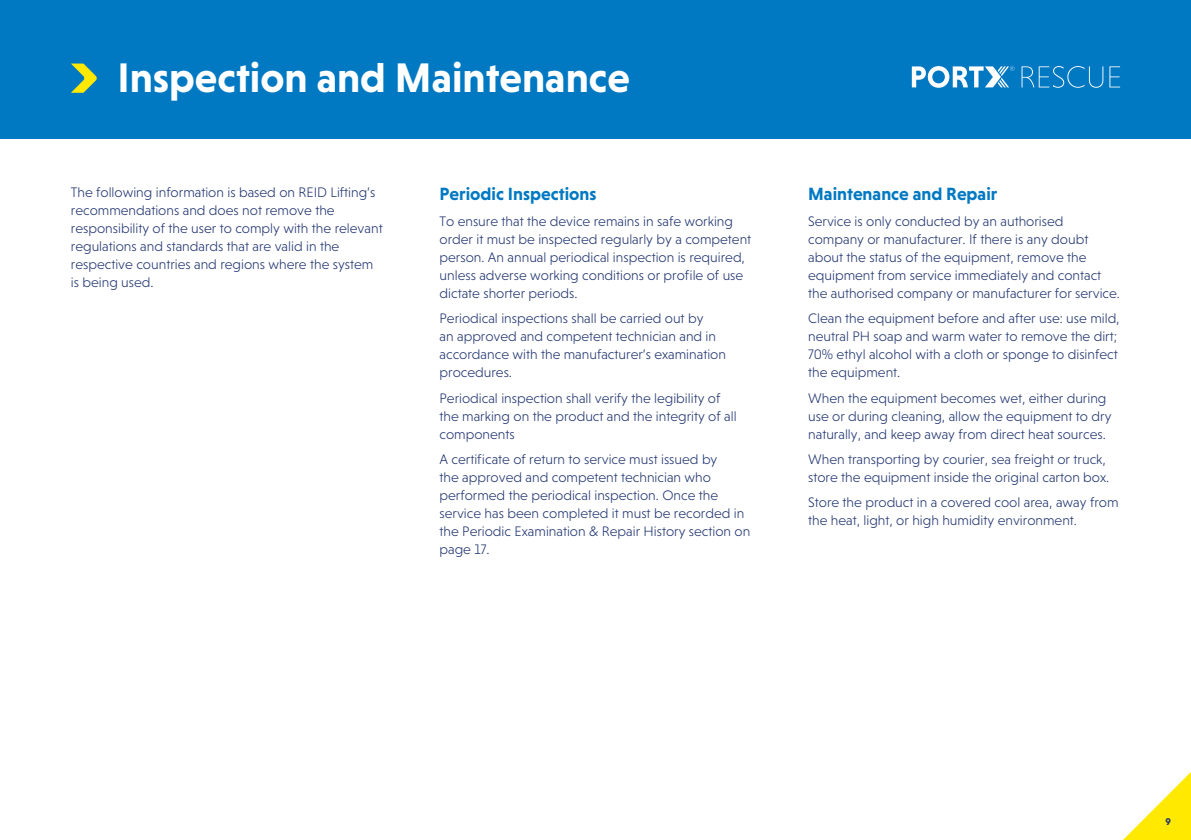
<style>
.page{position:relative;width:1191px;height:840px;background:#fff}
.page>*{position:absolute;margin:0;border:0;box-sizing:border-box;transform-origin:0 0}
.t1{font:700 42px "Niveau Grotesk";color:#fff}
.t2{font:700 18px "Niveau Grotesk";color:#0079c2}
.t3{font:300 14px/18px "Niveau Grotesk";color:#213570}
.t4{font:700 10px "Niveau Grotesk";color:#213570}
</style>
<div class="page">
<div style="left:0;top:0;width:1191px;height:138px;background:#0079c2"></div>
<svg style="left:1124px;top:772px;width:67px;height:67px"></svg>
<svg style="left:912px;top:66px;width:102px;height:22px"></svg>
<svg style="left:1021px;top:66px;width:82px;height:22px"></svg>
<svg style="left:1109px;top:66px;width:11px;height:21px"></svg>
<svg style="left:71px;top:63px;width:26px;height:30px"></svg>
<h1 class="t1" style="left:117px;top:54px;width:514px">Inspection and Maintenance</h1>
<p class="t3" style="left:71px;top:183px;width:313px">The following information is based on REID Lifting’s recommendations and does not remove the responsibility of the user to comply with the relevant regulations and standards that are valid in the respective countries and regions where the system is being used.</p>
<p class="t2" style="left:439px;top:184px;width:158px">Periodic Inspections</p>
<p class="t3" style="left:439px;top:212px;width:313px">To ensure that the device remains in safe working order it must be inspected regularly by a competent person. An annual periodical inspection is required, unless adverse working conditions or profile of use dictate shorter periods.</p>
<p class="t3" style="left:439px;top:309px;width:288px">Periodical inspections shall be carried out by<br>an approved and competent technician and in accordance with the manufacturer’s examination procedures.</p>
<p class="t3" style="left:439px;top:388px;width:299px">Periodical inspection shall verify the legibility of the marking on the product and the integrity of all components</p>
<p class="t3" style="left:439px;top:450px;width:312px">A certificate of return to service must issued by<br>the approved and competent technician who performed the periodical inspection. Once the service has been completed it must be recorded in the Periodic Examination &amp; Repair History section on page 17.</p>
<p class="t2" style="left:808px;top:184px;width:191px">Maintenance and Repair</p>
<p class="t3" style="left:808px;top:212px;width:313px">Service is only conducted by an authorised company or manufacturer. If there is any doubt about the status of the equipment, remove the equipment from service immediately and contact the authorised company or manufacturer for service.</p>
<p class="t3" style="left:808px;top:309px;width:313px">Clean the equipment before and after use: use mild, neutral PH soap and warm water to remove the dirt; 70% ethyl alcohol with a cloth or sponge to disinfect the equipment.</p>
<p class="t3" style="left:808px;top:388px;width:305px">When the equipment becomes wet, either during use or during cleaning, allow the equipment to dry naturally, and keep away from direct heat sources.</p>
<p class="t3" style="left:808px;top:450px;width:303px">When transporting by courier, sea freight or truck, store the equipment inside the original carton box.</p>
<p class="t3" style="left:808px;top:493px;width:312px">Store the product in a covered cool area, away from the heat, light, or high humidity environment.</p>
<p class="t4" style="left:1165px;top:815px;width:7px">9</p>
</div>
